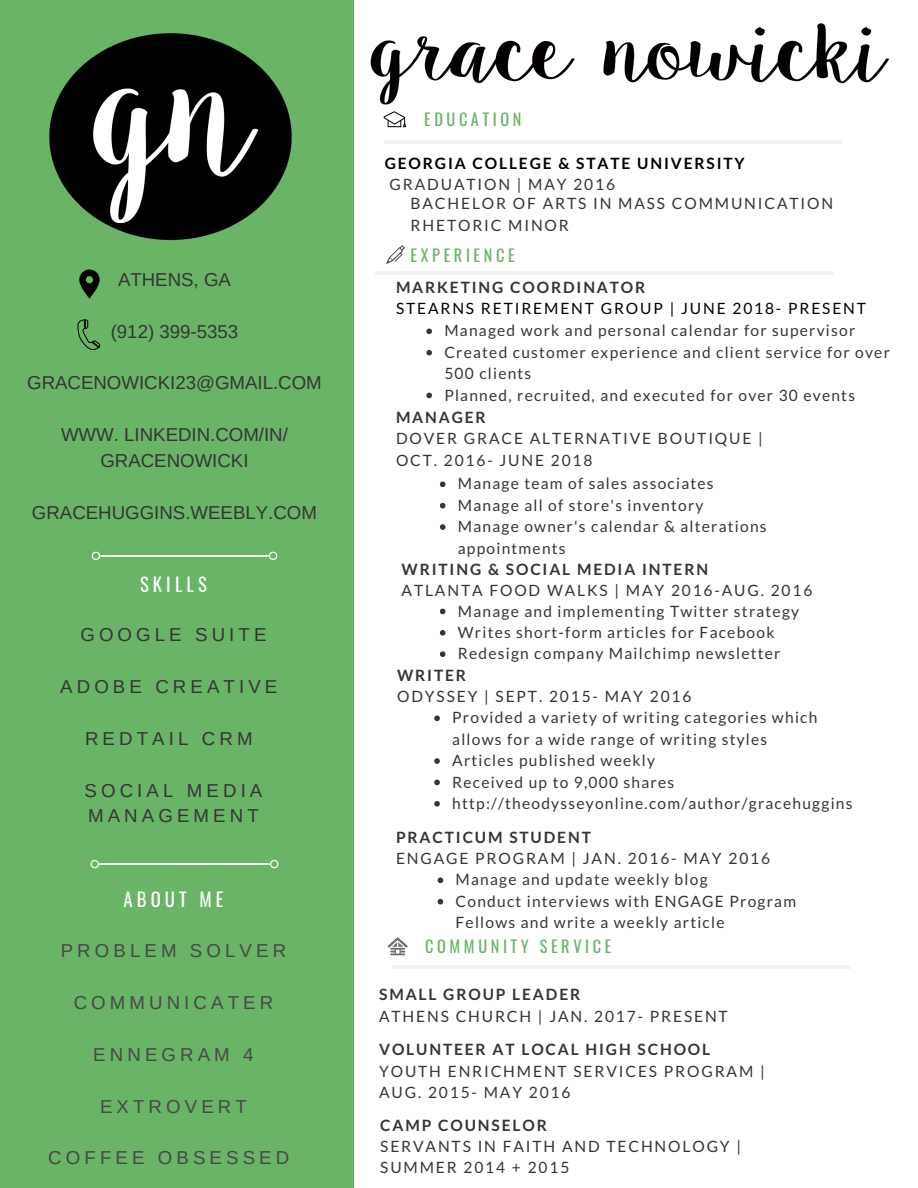
<style>
.page{position:relative;width:918px;height:1188px;background:#fff}
.page>*{position:absolute;margin:0;border:0;box-sizing:border-box;transform-origin:0 0}
.t1{font:18.75px/25.8px "Arimo";color:#353535;text-align:center}
.t2{font:18.75px "Arimo";letter-spacing:.22em;color:#484848}
.t3{font:18.75px/25.8px "Arimo";letter-spacing:.22em;color:#353535}
.t4{font:18.75px "Oswald";letter-spacing:.22em;color:#fff}
.t5{font:16.35px "Oswald";letter-spacing:.22em;color:#69b467}
.t6{font:15.6px/21.3px "Lato";letter-spacing:.08em;color:#353535}
.t7{font:15.6px/21.3px "Lato";letter-spacing:.12em;color:#353535}
.t8{font:700 15.6px "Lato";letter-spacing:.12em;color:#353535}
.t9{font:15.6px "Lato";letter-spacing:.12em;color:#000}
.t10{font:700 15.6px "Lato";letter-spacing:.12em;color:#000}
</style>
<div class="page">
<svg style="left:386px;top:245px;width:19px;height:19px"></svg>
<div style="left:0;top:0;width:353px;height:1188px;background:#69b467"></div>
<img style="left:353px;top:0;width:536px;height:144px">
<img style="left:49px;top:27px;width:317px;height:232px">
<hr style="left:102px;top:555px;width:165px;height:1px;background:#fff">
<svg style="left:92px;top:552px;width:10px;height:8px"></svg>
<svg style="left:267px;top:552px;width:10px;height:8px"></svg>
<hr style="left:100px;top:863px;width:168px;height:2px;background:#fff">
<svg style="left:91px;top:860px;width:9px;height:8px"></svg>
<svg style="left:268px;top:860px;width:10px;height:8px"></svg>
<svg style="left:438px;top:878px;width:5px;height:5px"></svg>
<svg style="left:438px;top:899px;width:5px;height:5px"></svg>
<svg style="left:434px;top:716px;width:6px;height:5px"></svg>
<svg style="left:434px;top:758px;width:6px;height:6px"></svg>
<svg style="left:434px;top:780px;width:6px;height:5px"></svg>
<svg style="left:434px;top:801px;width:6px;height:6px"></svg>
<svg style="left:440px;top:609px;width:6px;height:5px"></svg>
<svg style="left:440px;top:630px;width:6px;height:6px"></svg>
<svg style="left:440px;top:651px;width:6px;height:6px"></svg>
<svg style="left:440px;top:482px;width:6px;height:5px"></svg>
<svg style="left:440px;top:503px;width:6px;height:5px"></svg>
<svg style="left:440px;top:524px;width:6px;height:6px"></svg>
<hr style="left:375px;top:271px;width:458px;height:4px;background:#f2f2f2">
<svg style="left:426px;top:328px;width:6px;height:6px"></svg>
<svg style="left:426px;top:350px;width:6px;height:6px"></svg>
<svg style="left:426px;top:393px;width:6px;height:5px"></svg>
<hr style="left:392px;top:965px;width:458px;height:4px;background:#f2f2f2">
<svg style="left:387px;top:937px;width:21px;height:19px"></svg>
<svg style="left:79px;top:270px;width:21px;height:29px"></svg>
<svg style="left:78px;top:320px;width:22px;height:30px"></svg>
<p class="t1" style="left:118px;top:266px;width:114px">ATHENS, GA</p>
<p class="t1" style="left:111px;top:318px;width:129px">(912) 399-5353</p>
<p class="t1" style="left:27px;top:370px;width:296px">GRACENOWICKI23@GMAIL.COM</p>
<p class="t1" style="left:61px;top:422px;width:228px">WWW. LINKEDIN.COM/IN/<br>GRACENOWICKI</p>
<p class="t1" style="left:32px;top:499px;width:287px">GRACEHUGGINS.WEEBLY.COM</p>
<p class="t4" style="left:140px;top:569px;width:68px">SKILLS</p>
<p class="t3" style="left:80px;top:622px;width:188px">GOOGLE SUITE</p>
<p class="t3" style="left:60px;top:674px;width:219px">ADOBE CREATIVE</p>
<p class="t3" style="left:85px;top:725px;width:169px">REDTAIL CRM</p>
<p class="t3" style="left:85px;top:777px;width:179px">SOCIAL MEDIA<br>MANAGEMENT</p>
<p class="t4" style="left:124px;top:884px;width:101px">ABOUT ME</p>
<p class="t2" style="left:61px;top:940px;width:227px">PROBLEM SOLVER</p>
<p class="t2" style="left:74px;top:992px;width:201px">COMMUNICATER</p>
<p class="t2" style="left:93px;top:1044px;width:162px">ENNEGRAM 4</p>
<p class="t2" style="left:100px;top:1096px;width:148px">EXTROVERT</p>
<p class="t2" style="left:48px;top:1147px;width:243px">COFFEE OBSESSED</p>
<p class="t5" style="left:424px;top:106px;width:99px">EDUCATION</p>
<p class="t10" style="left:385px;top:153px;width:362px">GEORGIA COLLEGE &amp; STATE UNIVERSITY</p>
<p class="t7" style="left:390px;top:173px;width:227px">GRADUATION | MAY 2016</p>
<p class="t7" style="left:411px;top:193px;width:424px">BACHELOR OF ARTS IN MASS COMMUNICATION<br>RHETORIC MINOR</p>
<p class="t5" style="left:411px;top:243px;width:106px">EXPERIENCE</p>
<p class="t8" style="left:396px;top:277px;width:251px">MARKETING COORDINATOR</p>
<p class="t9" style="left:396px;top:298px;width:472px">STEARNS RETIREMENT GROUP | JUNE 2018- PRESENT</p>
<p class="t6" style="left:444px;top:320px;width:447px">Managed work and personal calendar for supervisor Created customer experience and client service for over 500 clients<br>Planned, recruited, and executed for over 30 events</p>
<p class="t8" style="left:396px;top:408px;width:91px">MANAGER</p>
<p class="t7" style="left:396px;top:428px;width:368px">DOVER GRACE ALTERNATIVE BOUTIQUE |<br>OCT. 2016- JUNE 2018</p>
<p class="t6" style="left:458px;top:473px;width:310px">Manage team of sales associates<br>Manage all of store's inventory<br>Manage owner's calendar &amp; alterations appointments</p>
<p class="t8" style="left:402px;top:559px;width:308px">WRITING &amp; SOCIAL MEDIA INTERN</p>
<p class="t6" style="left:458px;top:580px;width:356px;text-indent:-56px">ATLANTA FOOD WALKS | MAY 2016-AUG. 2016<br>Manage and implementing Twitter strategy Writes short-form articles for Facebook Redesign company Mailchimp newsletter</p>
<p class="t8" style="left:397px;top:665px;width:70px">WRITER</p>
<p class="t6" style="left:452px;top:685px;width:402px;text-indent:-55px">ODYSSEY | SEPT. 2015- MAY 2016<br>Provided a variety of writing categories which allows for a wide range of writing styles<br>Articles published weekly<br>Received up to 9,000 shares http://theodysseyonline.com/author/gracehuggins</p>
<p class="t8" style="left:396px;top:827px;width:196px">PRACTICUM STUDENT</p>
<p class="t6" style="left:456px;top:847px;width:342px;text-indent:-60px">ENGAGE PROGRAM | JAN. 2016- MAY 2016<br>Manage and update weekly blog<br>Conduct interviews with ENGAGE Program Fellows and write a weekly article</p>
<p class="t5" style="left:425px;top:933px;width:188px">COMMUNITY SERVICE</p>
<p class="t8" style="left:379px;top:985px;width:203px">SMALL GROUP LEADER</p>
<p class="t7" style="left:379px;top:1005px;width:350px">ATHENS CHURCH | JAN. 2017- PRESENT</p>
<p class="t8" style="left:379px;top:1040px;width:333px">VOLUNTEER AT LOCAL HIGH SCHOOL</p>
<p class="t7" style="left:379px;top:1060px;width:387px">YOUTH ENRICHMENT SERVICES PROGRAM |<br>AUG. 2015- MAY 2016</p>
<p class="t8" style="left:380px;top:1115px;width:168px">CAMP COUNSELOR</p>
<p class="t7" style="left:380px;top:1135px;width:362px">SERVANTS IN FAITH AND TECHNOLOGY |<br>SUMMER 2014 + 2015</p>
</div>
